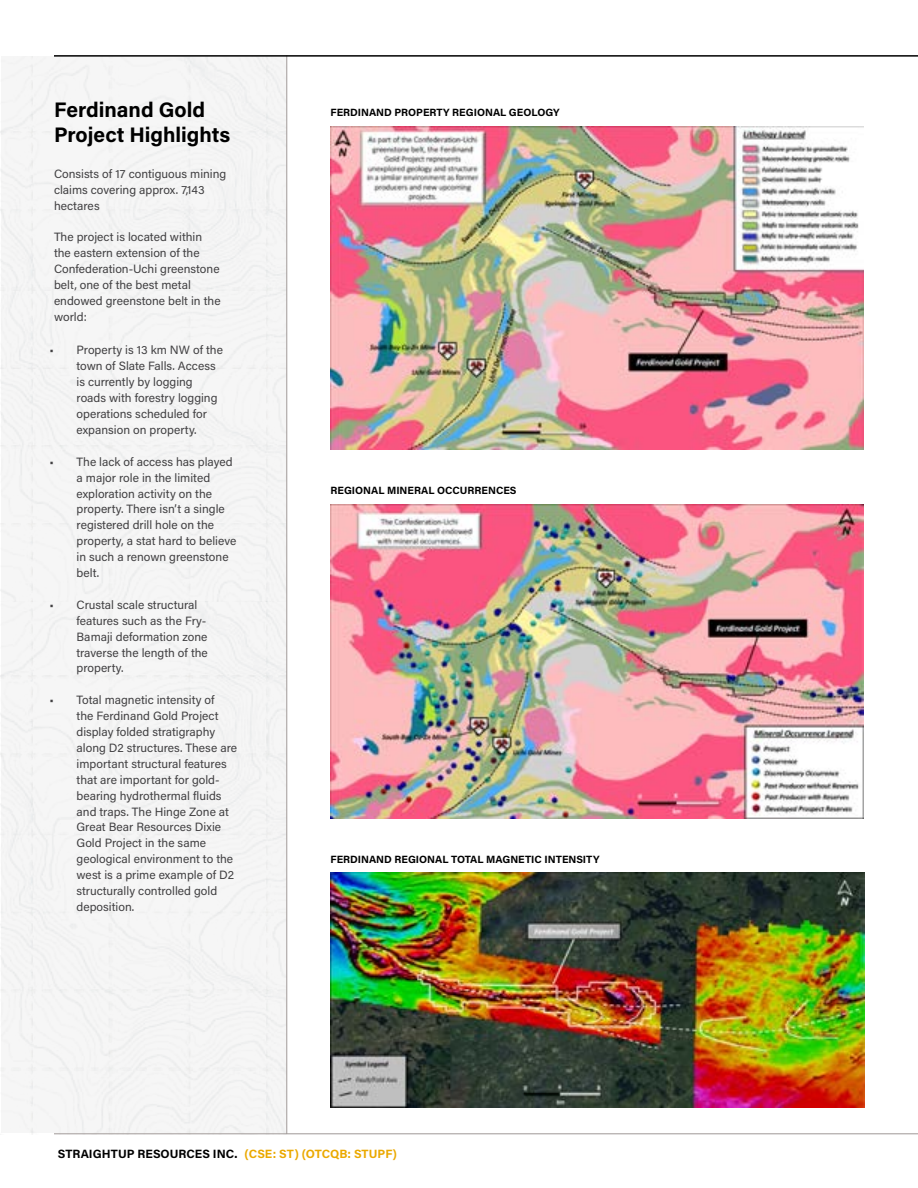
<style>
.page{position:relative;width:918px;height:1188px;background:#fff}
.page>*{position:absolute;margin:0;border:0;box-sizing:border-box;transform-origin:0 0}
.t1{font:700 21px/25.2px "Acumin Pro";color:#000}
.t2{font:12px/15.9px "Acumin Pro";color:#414042}
.t3{font:700 12px "Acumin Pro";color:#000}
.t4{font:700 10.5px "Acumin Pro";color:#000}
.s1{color:#eba900}
</style>
<div class="page">
<div style="left:0;top:57px;width:287px;height:1077px;background:#f5f5f5"></div>
<hr style="left:287px;top:56px;width:1px;height:1078px;background:#9f9896">
<hr style="left:54px;top:55px;width:864px;height:2px;background:#000">
<img style="left:330px;top:126px;width:534px;height:324px">
<img style="left:331px;top:873px;width:533px;height:234px">
<img style="left:330px;top:504px;width:534px;height:315px">
<hr style="left:54px;top:1134px;width:864px;height:1px;background:#9f9896">
<h1 class="t1" style="left:54px;top:96px;width:178px">Ferdinand Gold<br>Project Highlights</h1>
<p class="t2" style="left:54px;top:165px;width:174px">Consists of 17 contiguous mining claims covering approx. 7,143 hectares</p>
<p class="t2" style="left:54px;top:229px;width:168px">The project is located within the eastern extension of the<br>Confederation-Uchi greenstone belt, one of the best metal endowed greenstone belt in the world:</p>
<p class="t2" style="left:77px;top:342px;width:148px;text-indent:-27px">• Property is 13 km NW of the town of Slate Falls. Access is currently by logging roads with forestry logging operations scheduled for expansion on property.</p>
<p class="t2" style="left:77px;top:453px;width:161px;text-indent:-27px">• The lack of access has played a major role in the limited exploration activity on the property. There isn’t a single registered drill hole on the property, a stat hard to believe in such a renown greenstone belt.</p>
<p class="t2" style="left:77px;top:596px;width:133px;text-indent:-27px">• Crustal scale structural features such as the Fry-<br>Bamaji deformation zone traverse the length of the property.</p>
<p class="t2" style="left:77px;top:692px;width:162px;text-indent:-27px">• Total magnetic intensity of<br>the Ferdinand Gold Project display folded stratigraphy along D2 structures. These are important structural features that are important for gold&shy;bearing hydrothermal fluids and traps. The Hinge Zone at<br>Great Bear Resources Dixie<br>Gold Project in the same geological environment to the west is a prime example of D2 structurally controlled gold deposition.</p>
<p class="t4" style="left:330px;top:105px;width:231px">FERDINAND PROPERTY REGIONAL GEOLOGY</p>
<p class="t4" style="left:330px;top:483px;width:188px">REGIONAL MINERAL OCCURRENCES</p>
<p class="t4" style="left:330px;top:852px;width:271px">FERDINAND REGIONAL TOTAL MAGNETIC INTENSITY</p>
<p class="t3" style="left:58px;top:1145px;width:340px">STRAIGHTUP RESOURCES INC. <span class="s1">(CSE: ST) (OTCQB: STUPF)</span></p>
</div>
